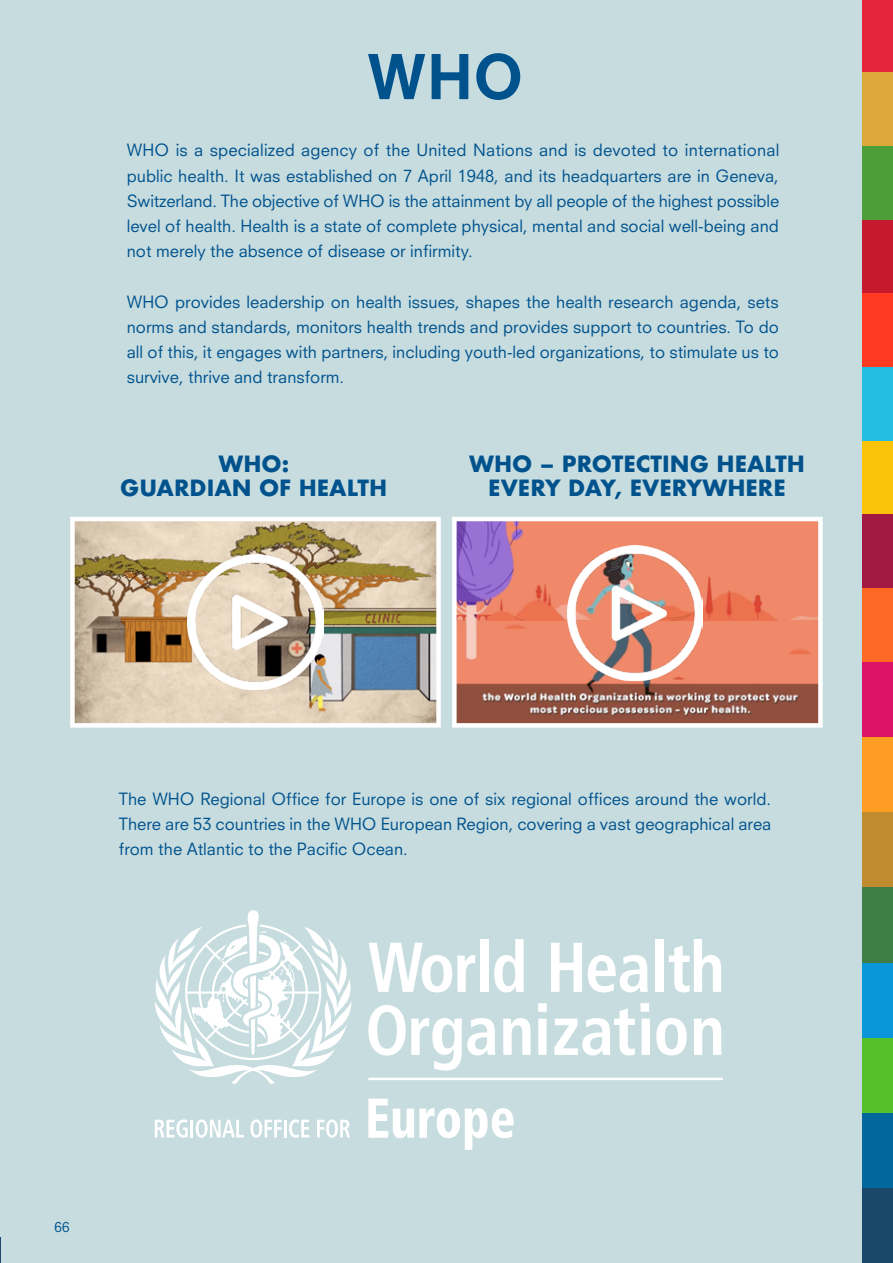
<style>
.page{position:relative;width:893px;height:1263px;background:#fff}
.page>*{position:absolute;margin:0;border:0;box-sizing:border-box;transform-origin:0 0}
.t1{font:800 60px "Neuzeit SLT Std";color:#00528d}
.t2{font:700 21.75px/24.5px "Futura";color:#00528d;text-align:center}
.t3{font:16.5px/25.2px "Neuzeit SLT Std";color:#00528d;text-align:justify}
.t4{font:13.5px "Neuzeit SLT Std";color:#00528d}
</style>
<div class="page">
<hr style="left:0;top:0;width:1px;height:1263px;background:#f3e0de">
<div style="left:1px;top:0;width:892px;height:1263px;background:#c6dcdf"></div>
<img style="left:457px;top:522px;width:361px;height:201px">
<div style="left:452px;top:517px;width:371px;height:211px;border:4px solid #fff"></div>
<img style="left:567px;top:545px;width:136px;height:136px">
<img style="left:75px;top:522px;width:361px;height:201px">
<div style="left:70px;top:517px;width:371px;height:211px;border:4px solid #fff"></div>
<img style="left:188px;top:554px;width:135px;height:136px">
<div style="left:862px;top:662px;width:31px;height:75px;background:#dd1367"></div>
<div style="left:862px;top:737px;width:31px;height:75px;background:#fd9d24"></div>
<div style="left:862px;top:812px;width:31px;height:76px;background:#c08b2f"></div>
<div style="left:862px;top:888px;width:31px;height:75px;background:#3f7e45"></div>
<div style="left:862px;top:963px;width:31px;height:75px;background:#0a97d9"></div>
<div style="left:862px;top:1038px;width:31px;height:76px;background:#56c02b"></div>
<div style="left:862px;top:1114px;width:31px;height:75px;background:#00689d"></div>
<div style="left:862px;top:1189px;width:31px;height:74px;background:#1a486a"></div>
<div style="left:862px;top:0;width:31px;height:72px;background:#e5243b"></div>
<div style="left:862px;top:72px;width:31px;height:74px;background:#dda83a"></div>
<div style="left:862px;top:146px;width:31px;height:74px;background:#4c9f38"></div>
<div style="left:862px;top:220px;width:31px;height:73px;background:#c5192d"></div>
<div style="left:862px;top:293px;width:31px;height:74px;background:#ff3a21"></div>
<div style="left:862px;top:367px;width:31px;height:74px;background:#26bde2"></div>
<div style="left:862px;top:441px;width:31px;height:73px;background:#fbc30a"></div>
<div style="left:862px;top:514px;width:31px;height:74px;background:#a21942"></div>
<div style="left:862px;top:588px;width:31px;height:74px;background:#fd6824"></div>
<svg style="left:155px;top:1119px;width:89px;height:19px"></svg>
<svg style="left:250px;top:1119px;width:32px;height:19px"></svg>
<hr style="left:284px;top:1120px;width:3px;height:17px;background:#fff">
<svg style="left:289px;top:1119px;width:20px;height:19px"></svg>
<svg style="left:317px;top:1119px;width:33px;height:19px"></svg>
<hr style="left:368px;top:1078px;width:355px;height:2px;background:#fff">
<svg style="left:155px;top:910px;width:197px;height:174px"></svg>
<svg style="left:369px;top:943px;width:106px;height:49px"></svg>
<div style="left:480px;top:939px;width:9px;height:53px;background:#fff"></div>
<svg style="left:494px;top:939px;width:30px;height:53px"></svg>
<svg style="left:551px;top:943px;width:31px;height:49px"></svg>
<svg style="left:588px;top:955px;width:60px;height:37px"></svg>
<div style="left:656px;top:939px;width:8px;height:53px;background:#fff"></div>
<svg style="left:669px;top:939px;width:52px;height:53px"></svg>
<svg style="left:368px;top:1005px;width:127px;height:65px"></svg>
<svg style="left:503px;top:1018px;width:28px;height:37px"></svg>
<svg style="left:538px;top:1003px;width:9px;height:52px"></svg>
<svg style="left:554px;top:1003px;width:96px;height:52px"></svg>
<svg style="left:656px;top:1018px;width:31px;height:37px"></svg>
<svg style="left:694px;top:1018px;width:27px;height:37px"></svg>
<svg style="left:368px;top:1099px;width:146px;height:51px"></svg>
<svg style="left:0;top:1237px;width:1px;height:26px"></svg>
<p class="t1" style="left:367px;top:40px;width:158px">WHO</p>
<p class="t3" style="left:127px;top:138px;width:654px">WHO is a specialized agency of the United Nations and is devoted to international public health. It was established on 7 April 1948, and its headquarters are in Geneva, Switzerland. The objective of WHO is the attainment by all people of the highest possible level of health. Health is a state of complete physical, mental and social well-being and not merely the absence of disease or infirmity.</p>
<p class="t3" style="left:127px;top:289px;width:654px">WHO provides leadership on health issues, shapes the health research agenda, sets norms and standards, monitors health trends and provides support to countries. To do all of this, it engages with partners, including youth-led organizations, to stimulate us to survive, thrive and transform.</p>
<p class="t2" style="left:218px;top:451px;width:72px">WHO:</p>
<p class="t2" style="left:120px;top:476px;width:268px">GUARDIAN OF HEALTH</p>
<p class="t2" style="left:469px;top:451px;width:337px">WHO – PROTECTING HEALTH<br>EVERY DAY, EVERYWHERE</p>
<p class="t3" style="left:119px;top:786px;width:654px">The WHO Regional Office for Europe is one of six regional offices around the world.<br>There are 53 countries in the WHO European Region, covering a vast geographical area from the Atlantic to the Pacific Ocean.</p>
<p class="t4" style="left:55px;top:1219px;width:17px">66</p>
</div>
